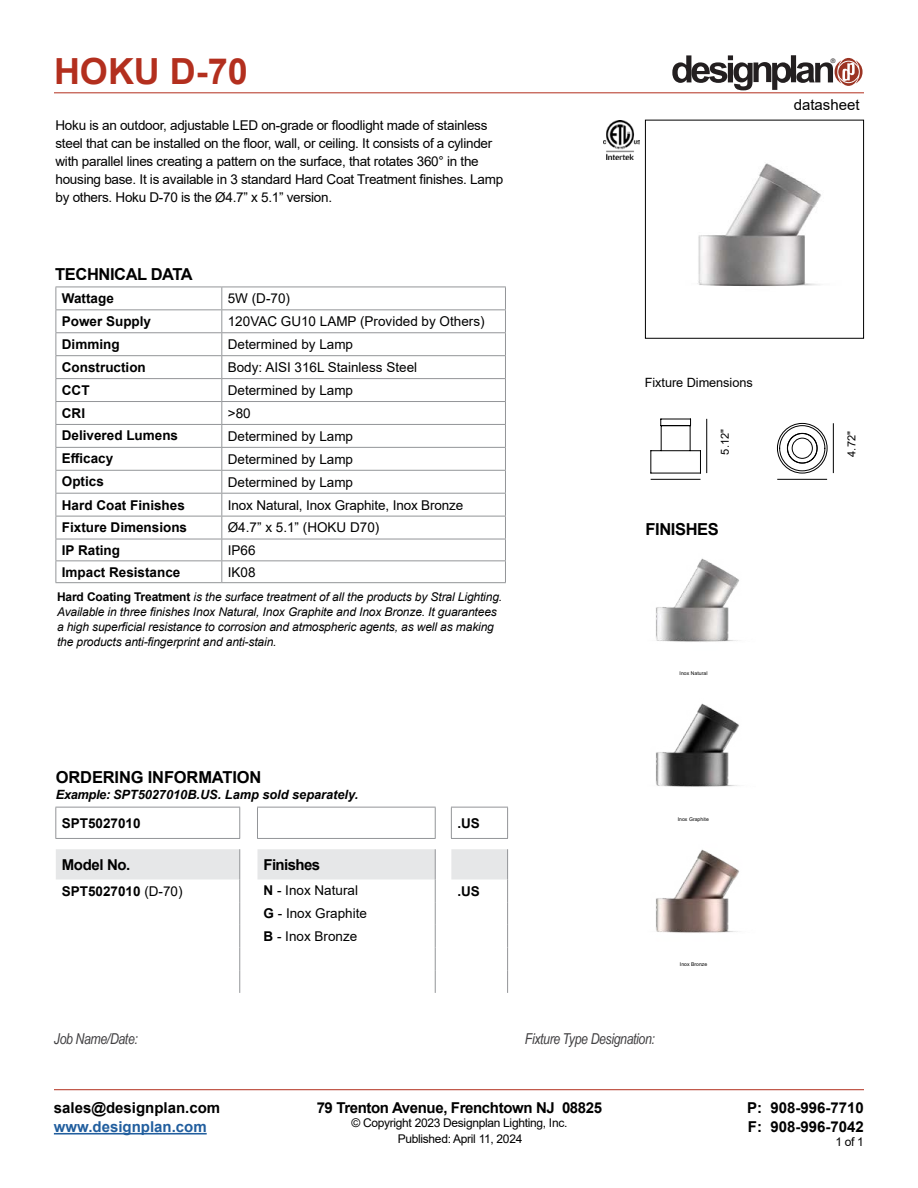
<style>
.page{position:relative;width:918px;height:1188px;background:#fff}
.page>*{position:absolute;margin:0;border:0;box-sizing:border-box;transform-origin:0 0}
.t1{font:700 36px "Arial";color:#b32f1e}
.t2{font:700 16.5px "Arial";letter-spacing:-.025em;color:#000}
.t3{font:700 15px "Arial";letter-spacing:-.025em;color:#000}
.t4{font:700 15px/19.5px "Arial";color:#000}
.t5{font:italic 15px "Arial Narrow";letter-spacing:-.025em;color:#414042}
.t6{font:700 15px "Arial";color:#215e9e}
.t7{font:15px "Arial";color:#000}
.t8{font:13.5px/18px "Arial";letter-spacing:-.02em;color:#000}
.t9{font:13.5px/22.6px "Arial";color:#000}
.t10{font:700 13.5px "Arial";color:#000}
.t11{font:italic 700 12.75px "Arial";color:#000}
.t12{font:12.75px "Arial";letter-spacing:-.005em;color:#000}
.t13{font:italic 12px/15px "Arial";letter-spacing:-.01em;color:#000}
.t14{font:12px "Arial";letter-spacing:-.025em;color:#000}
.t15{font:11.1px "Arial";color:#000}
.t16{font:6.3px "Helvetica";color:#231f20}
.t17{font:5.1px "Arial";letter-spacing:.01em;color:#000}
.s1{font-weight:700;font-style:normal}
.s2{font-weight:400}
.s3{font-weight:700}
</style>
<div class="page">
<hr style="left:54px;top:93px;width:810px;height:1px;background:#b32f1e">
<hr style="left:54px;top:1089px;width:810px;height:1px;background:#b32f1e">
<hr style="left:54px;top:1133px;width:153px;height:2px;background:#215e9e">
<svg style="left:672px;top:55px;width:191px;height:35px"></svg>
<img style="left:603px;top:121px;width:37px;height:38px">
<hr style="left:56px;top:332px;width:166px;height:1px;background:#939598">
<hr style="left:56px;top:355px;width:166px;height:1px;background:#939598">
<hr style="left:222px;top:332px;width:284px;height:1px;background:#939598">
<hr style="left:222px;top:355px;width:284px;height:1px;background:#939598">
<hr style="left:56px;top:539px;width:166px;height:1px;background:#939598">
<hr style="left:222px;top:539px;width:284px;height:1px;background:#939598">
<hr style="left:56px;top:560px;width:166px;height:1px;background:#939598">
<hr style="left:222px;top:560px;width:284px;height:1px;background:#939598">
<hr style="left:56px;top:582px;width:166px;height:1px;background:#939598">
<hr style="left:222px;top:582px;width:284px;height:1px;background:#939598">
<hr style="left:56px;top:287px;width:166px;height:1px;background:#939598">
<hr style="left:222px;top:287px;width:284px;height:1px;background:#939598">
<hr style="left:56px;top:309px;width:166px;height:1px;background:#939598">
<hr style="left:222px;top:309px;width:284px;height:1px;background:#939598">
<hr style="left:56px;top:378px;width:166px;height:1px;background:#939598">
<hr style="left:222px;top:378px;width:284px;height:1px;background:#939598">
<hr style="left:56px;top:401px;width:166px;height:1px;background:#939598">
<hr style="left:222px;top:401px;width:284px;height:1px;background:#939598">
<hr style="left:56px;top:424px;width:166px;height:1px;background:#939598">
<hr style="left:222px;top:424px;width:284px;height:1px;background:#939598">
<hr style="left:56px;top:447px;width:166px;height:1px;background:#939598">
<hr style="left:222px;top:447px;width:284px;height:1px;background:#939598">
<hr style="left:56px;top:470px;width:166px;height:1px;background:#939598">
<hr style="left:222px;top:470px;width:284px;height:1px;background:#939598">
<hr style="left:56px;top:493px;width:166px;height:1px;background:#939598">
<svg style="left:56px;top:287px;width:1px;height:295px"></svg>
<hr style="left:222px;top:493px;width:284px;height:1px;background:#939598">
<hr style="left:56px;top:516px;width:166px;height:1px;background:#939598">
<hr style="left:222px;top:516px;width:284px;height:1px;background:#939598">
<svg style="left:221px;top:287px;width:1px;height:295px"></svg>
<svg style="left:505px;top:287px;width:1px;height:295px"></svg>
<img style="left:697px;top:163px;width:124px;height:123px">
<div style="left:645px;top:120px;width:219px;height:218px;border:1px solid #000"></div>
<hr style="left:55px;top:807px;width:185px;height:1px;background:#939598">
<hr style="left:55px;top:808px;width:1px;height:30px;background:#939598">
<hr style="left:55px;top:838px;width:185px;height:1px;background:#939598">
<hr style="left:239px;top:808px;width:1px;height:30px;background:#939598">
<hr style="left:257px;top:807px;width:179px;height:1px;background:#939598">
<hr style="left:257px;top:808px;width:1px;height:30px;background:#939598">
<hr style="left:435px;top:808px;width:1px;height:30px;background:#939598">
<hr style="left:451px;top:807px;width:57px;height:1px;background:#939598">
<hr style="left:451px;top:808px;width:1px;height:30px;background:#939598">
<hr style="left:507px;top:808px;width:1px;height:30px;background:#939598">
<hr style="left:257px;top:838px;width:179px;height:1px;background:#939598">
<hr style="left:451px;top:838px;width:57px;height:1px;background:#939598">
<svg style="left:56px;top:849px;width:452px;height:144px"></svg>
<svg style="left:651px;top:451px;width:1px;height:22px"></svg>
<hr style="left:651px;top:450px;width:49px;height:1px;background:#000">
<hr style="left:651px;top:473px;width:49px;height:1px;background:#000">
<svg style="left:661px;top:419px;width:30px;height:32px"></svg>
<svg style="left:700px;top:451px;width:1px;height:22px"></svg>
<hr style="left:706px;top:419px;width:1px;height:54px;background:#000">
<hr style="left:651px;top:479px;width:49px;height:1px;background:#000">
<svg style="left:777px;top:423px;width:50px;height:50px"></svg>
<hr style="left:777px;top:479px;width:50px;height:1px;background:#000">
<hr style="left:833px;top:423px;width:1px;height:50px;background:#000">
<img style="left:656px;top:558px;width:83px;height:375px">
<h1 class="t1" style="left:54px;top:46px;width:196px">HOKU D-70</h1>
<p class="t16" style="left:831px;top:57px;width:6px">®</p>
<p class="t8" style="left:56px;top:117px;width:449px">Hoku is an outdoor, adjustable LED on-grade or floodlight made of stainless steel that can be installed on the floor, wall, or ceiling. It consists of a cylinder with parallel lines creating a pattern on the surface, that rotates 360° in the housing base. It is available in 3 standard Hard Coat Treatment finishes. Lamp by others. Hoku D-70 is the Ø4.7” x 5.1” version.</p>
<p class="t2" style="left:55px;top:262px;width:139px">TECHNICAL DATA</p>
<p class="t10" style="left:62px;top:289px;width:53px">Wattage</p>
<p class="t8" style="left:228px;top:289px;width:64px">5W (D-70)</p>
<p class="t10" style="left:62px;top:311px;width:91px">Power Supply</p>
<p class="t9" style="left:228px;top:310px;width:258px">120VAC GU10 LAMP (Provided by Others)</p>
<p class="t10" style="left:62px;top:335px;width:59px">Dimming</p>
<p class="t9" style="left:228px;top:333px;width:127px">Determined by Lamp</p>
<p class="t10" style="left:62px;top:357px;width:85px">Construction</p>
<p class="t9" style="left:228px;top:356px;width:191px">Body: AISI 316L Stainless Steel</p>
<p class="t10" style="left:62px;top:381px;width:29px">CCT</p>
<p class="t9" style="left:228px;top:379px;width:127px">Determined by Lamp</p>
<p class="t10" style="left:62px;top:404px;width:25px">CRI</p>
<p class="t8" style="left:228px;top:404px;width:24px">&gt;80</p>
<p class="t10" style="left:62px;top:426px;width:118px">Delivered Lumens</p>
<p class="t9" style="left:228px;top:425px;width:127px">Determined by Lamp</p>
<p class="t10" style="left:62px;top:449px;width:53px">Efficacy</p>
<p class="t9" style="left:228px;top:448px;width:127px">Determined by Lamp</p>
<p class="t10" style="left:62px;top:472px;width:44px">Optics</p>
<p class="t9" style="left:228px;top:470px;width:127px">Determined by Lamp</p>
<p class="t10" style="left:62px;top:495px;width:125px">Hard Coat Finishes</p>
<p class="t8" style="left:228px;top:496px;width:237px">Inox Natural, Inox Graphite, Inox Bronze</p>
<p class="t10" style="left:62px;top:518px;width:127px">Fixture Dimensions</p>
<p class="t9" style="left:228px;top:516px;width:153px">Ø4.7” x 5.1” (HOKU D70)</p>
<p class="t10" style="left:62px;top:541px;width:60px">IP Rating</p>
<p class="t8" style="left:228px;top:541px;width:29px">IP66</p>
<p class="t10" style="left:62px;top:562px;width:120px">Impact Resistance</p>
<p class="t8" style="left:228px;top:563px;width:29px">IK08</p>
<p class="t13" style="left:57px;top:590px;width:447px"><span class="s1">Hard Coating Treatment</span> is the surface treatment of all the products by Stral Lighting.<br>Available in three finishes Inox Natural, Inox Graphite and Inox Bronze. It guarantees a high superficial resistance to corrosion and atmospheric agents, as well as making the products anti-fingerprint and anti-stain.</p>
<p class="t2" style="left:56px;top:765px;width:207px">ORDERING INFORMATION</p>
<p class="t11" style="left:56px;top:786px;width:304px">Example: SPT5027010B.US. Lamp sold separately.</p>
<p class="t10" style="left:62px;top:813px;width:80px">SPT5027010</p>
<p class="t10" style="left:457px;top:813px;width:24px">.US</p>
<p class="t3" style="left:62px;top:854px;width:70px">Model No.</p>
<p class="t3" style="left:263px;top:854px;width:58px">Finishes</p>
<p class="t10" style="left:62px;top:881px;width:122px">SPT5027010 <span class="s2">(D-70)</span></p>
<p class="t9" style="left:264px;top:879px;width:96px"><span class="s3">N</span> - Inox Natural</p>
<p class="t10" style="left:457px;top:881px;width:24px">.US</p>
<p class="t9" style="left:264px;top:902px;width:105px"><span class="s3">G</span> - Inox Graphite<br><span class="s3">B</span> - Inox Bronze</p>
<p class="t7" style="left:794px;top:95px;width:67px">datasheet</p>
<p class="t12" style="left:645px;top:374px;width:110px">Fixture Dimensions</p>
<p class="t15" style="left:717px;top:455px;width:27px;rotate:-90deg">5.12"</p>
<p class="t15" style="left:844px;top:457px;width:27px;rotate:-90deg">4.72"</p>
<p class="t2" style="left:646px;top:518px;width:75px">FINISHES</p>
<p class="t17" style="left:680px;top:670px;width:29px">Inox Natural</p>
<p class="t17" style="left:678px;top:815px;width:33px">Inox Graphite</p>
<p class="t17" style="left:680px;top:961px;width:29px">Inox Bronze</p>
<p class="t5" style="left:54px;top:1028px;width:85px">Job Name/Date:</p>
<p class="t5" style="left:525px;top:1029px;width:132px">Fixture Type Designation:</p>
<p class="t4" style="left:54px;top:1098px;width:168px">sales@designplan.com</p>
<p class="t6" style="left:54px;top:1116px;width:154px">www.designplan.com</p>
<p class="t3" style="left:317px;top:1097px;width:287px">79 Trenton Avenue, Frenchtown NJ 08825</p>
<p class="t14" style="left:351px;top:1115px;width:217px">© Copyright 2023 Designplan Lighting, Inc.</p>
<p class="t4" style="left:747px;top:1098px;width:118px">P: 908-996-7710<br>F: 908-996-7042</p>
<p class="t14" style="left:398px;top:1130px;width:126px">Published: April 11, 2024</p>
<p class="t14" style="left:835px;top:1133px;width:30px">1 of 1</p>
</div>
